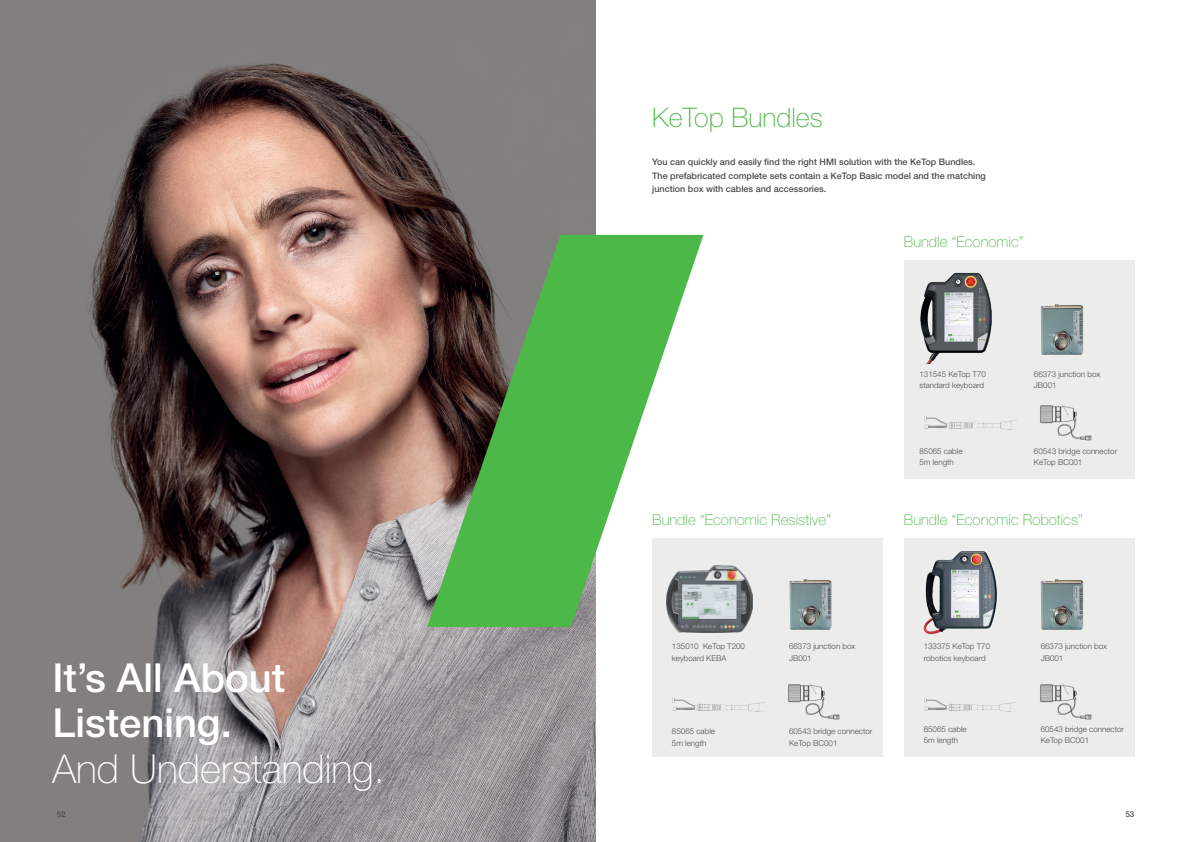
<style>
.page{position:relative;width:1191px;height:842px;background:#fff}
.page>*{position:absolute;margin:0;border:0;box-sizing:border-box;transform-origin:0 0}
.t1{font:500 40px/45.4px "Helvetica Neue LT Pro";color:#fff}
.t2{font:100 40px "Helvetica Neue LT Pro";color:#fff}
.t3{font:100 27px "Helvetica Neue LT Pro";color:#4cb848}
.t4{font:100 15px "Helvetica Neue LT Pro";color:#4cb848}
.t5{font:500 9px/13.5px "Helvetica Neue LT Pro";color:#4b4c4d}
.t6{font:300 8px/11.3px "Helvetica Neue LT Pro";color:#4b4c4d}
.t7{font:500 8px "Helvetica Neue LT Pro";color:#4b4c4d}
</style>
<div class="page">
<div style="left:904px;top:260px;width:230px;height:219px;background:#ecedeb"></div>
<div style="left:904px;top:539px;width:230px;height:218px;background:#ecedeb"></div>
<div style="left:652px;top:539px;width:230px;height:218px;background:#ecedeb"></div>
<img style="left:924px;top:698px;width:92px;height:13px">
<img style="left:672px;top:698px;width:92px;height:13px">
<img style="left:924px;top:416px;width:92px;height:13px">
<img style="left:1040px;top:683px;width:52px;height:37px">
<img style="left:788px;top:683px;width:52px;height:37px">
<img style="left:1040px;top:404px;width:52px;height:37px">
<img style="left:920px;top:272px;width:72px;height:91px">
<img style="left:923px;top:551px;width:74px;height:83px">
<img style="left:1040px;top:304px;width:44px;height:51px">
<img style="left:1040px;top:579px;width:44px;height:51px">
<img style="left:789px;top:579px;width:43px;height:51px">
<img style="left:0;top:0;width:595px;height:842px">
<svg style="left:427px;top:235px;width:276px;height:392px;fill:#4cb848"></svg>
<img style="left:666px;top:565px;width:86px;height:67px">
<h2 class="t3" style="left:652px;top:101px;width:172px">KeTop Bundles</h2>
<p class="t5" style="left:652px;top:155px;width:335px">You can quickly and easily find the right HMI solution with the KeTop Bundles.<br>The prefabricated complete sets contain a KeTop Basic model and the matching junction box with cables and accessories.</p>
<h1 class="t1" style="left:52px;top:654px;width:234px">It’s All About<br>Listening.</h1>
<h1 class="t2" style="left:52px;top:745px;width:334px">And Understanding.</h1>
<h3 class="t4" style="left:904px;top:232px;width:121px">Bundle “Economic”</h3>
<h3 class="t4" style="left:652px;top:510px;width:180px">Bundle “Economic Resistive”</h3>
<p class="t6" style="left:919px;top:368px;width:68px">131545 KeTop T70 standard keyboard</p>
<p class="t6" style="left:919px;top:445px;width:44px">85065 cable<br>5m length</p>
<p class="t6" style="left:1034px;top:368px;width:68px">66373 junction box<br>JB001</p>
<p class="t6" style="left:1034px;top:445px;width:85px">60543 bridge connector<br>KeTop BC001</p>
<h3 class="t4" style="left:904px;top:510px;width:181px">Bundle “Economic Robotics”</h3>
<p class="t6" style="left:672px;top:641px;width:75px">135010 KeTop T200 keyboard KEBA</p>
<p class="t6" style="left:789px;top:641px;width:68px">66373 junction box<br>JB001</p>
<p class="t6" style="left:672px;top:726px;width:44px">85065 cable<br>5m length</p>
<p class="t6" style="left:789px;top:726px;width:85px">60543 bridge connector<br>KeTop BC001</p>
<p class="t6" style="left:923px;top:641px;width:68px">133375 KeTop T70 robotics keyboard</p>
<p class="t6" style="left:923px;top:723px;width:44px">85065 cable<br>5m length</p>
<p class="t6" style="left:1040px;top:641px;width:68px">66373 junction box<br>JB001</p>
<p class="t6" style="left:1040px;top:723px;width:85px">60543 bridge connector<br>KeTop BC001</p>
<p class="t7" style="left:57px;top:809px;width:10px">52</p>
<p class="t7" style="left:1125px;top:809px;width:10px">53</p>
</div>
